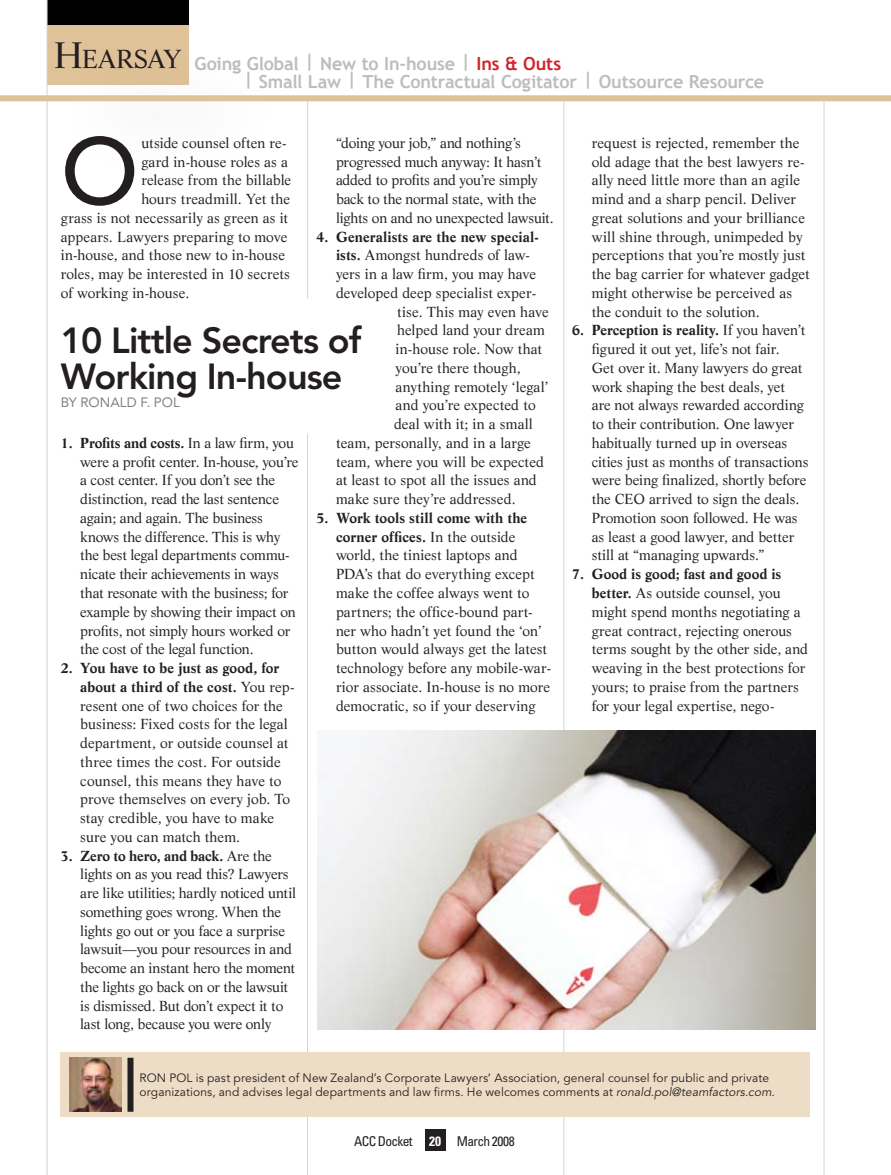
<style>
.page{position:relative;width:891px;height:1175px;background:#fff}
.page>*{position:absolute;margin:0;border:0;box-sizing:border-box;transform-origin:0 0}
.t1{font:500 93.75px "Avenir";color:#231f20}
.t2{font:800 36px/36px "Avenir";letter-spacing:-.025em;color:#231f20}
.t3{font:25.5px "Life";color:#231f20}
.t4{font:700 18px/18px "Trebuchet MS";letter-spacing:-.01em;color:#bcbdbf}
.t5{font:14.25px/18.8px "Life";color:#231f20}
.t6{font:14.25px/18.8px "Life";letter-spacing:-.02em;color:#231f20}
.t7{font:700 14.25px "Life";letter-spacing:.005em;color:#231f20}
.t8{font:condensed 13.5px "Univers";letter-spacing:-.05em;color:#231f20}
.t9{font:13.5px "Avenir";letter-spacing:.005em;color:#808284}
.t10{font:12px/13.5px "Avenir";letter-spacing:.01em;color:#231f20}
.s1{font-size:36px}
.s2{color:#d2232a}
.s3{font-weight:700}
.s4{font-style:italic}
.s5{font-weight:700;color:#fff}
</style>
<div class="page">
<hr style="left:824px;top:101px;width:1px;height:1073px;background:#d1d3d4">
<hr style="left:564px;top:101px;width:1px;height:1073px;background:#d1d3d4">
<hr style="left:307px;top:100px;width:1px;height:198px;background:#d1d3d4">
<hr style="left:307px;top:434px;width:1px;height:740px;background:#d1d3d4">
<div style="left:61px;top:1052px;width:749px;height:65px;background:#eeddc6"></div>
<img style="left:70px;top:1057px;width:52px;height:54px">
<div style="left:127px;top:1057px;width:6px;height:54px;background:#231f20"></div>
<div style="left:47px;top:0;width:142px;height:85px;background:#e0c298"></div>
<div style="left:47px;top:0;width:142px;height:25px;background:#000"></div>
<div style="left:54px;top:38px;width:229px;height:147px;background:#231f20;opacity:.35"></div>
<hr style="left:47px;top:0;width:1px;height:1174px;background:#d1d3d4">
<div style="left:0;top:95px;width:891px;height:6px;background:#e0c298"></div>
<div style="left:425px;top:1129px;width:21px;height:21px;background:#231f20"></div>
<img style="left:317px;top:730px;width:499px;height:299px">
<h3 class="t3" style="left:54px;top:43px;width:112px"><span class="s1">H</span>earsay</h3>
<p class="t4" style="left:243px;top:54px;width:523px;text-indent:-49px">Going Global | New to In-house | <span class="s2">Ins &amp; Outs<br></span>| Small Law | The Contractual Cogitator | Outsource Resource</p>
<h1 class="t1" style="left:61px;top:117px;width:79px">O</h1>
<p class="t5" style="left:141px;top:133px;width:147px">utside counsel often re-</p>
<p class="t6" style="left:336px;top:133px;width:219px">“doing your job,” and nothing’s progressed much anyway: It hasn’t added to profits and you’re simply back to the normal state, with the lights on and no unexpected lawsuit.</p>
<p class="t7" style="left:336px;top:228px;width:204px">Generalists are the new special-</p>
<p class="t5" style="left:336px;top:246px;width:196px"><span class="s3">ists.</span> Amongst hundreds of law-</p>
<p class="t5" style="left:336px;top:264px;width:202px">yers in a law firm, you may have</p>
<p class="t5" style="left:336px;top:283px;width:202px">developed deep specialist exper-</p>
<p class="t5" style="left:397px;top:302px;width:153px">tise. This may even have</p>
<p class="t5" style="left:397px;top:321px;width:149px">helped land your dream</p>
<p class="t5" style="left:396px;top:339px;width:148px">in-house role. Now that</p>
<p class="t5" style="left:396px;top:358px;width:127px">you’re there though,</p>
<p class="t5" style="left:396px;top:377px;width:154px">anything remotely ‘legal’</p>
<p class="t5" style="left:396px;top:396px;width:142px">and you’re expected to</p>
<p class="t5" style="left:394px;top:414px;width:140px">deal with it; in a small</p>
<p class="t5" style="left:336px;top:433px;width:196px">team, personally, and in a large</p>
<p class="t5" style="left:336px;top:452px;width:210px">team, where you will be expected</p>
<p class="t5" style="left:336px;top:471px;width:202px">at least to spot all the issues and</p>
<p class="t5" style="left:336px;top:489px;width:181px">make sure they’re addressed.</p>
<p class="t5" style="left:336px;top:508px;width:217px"><span class="s3">Work tools still come with the corner offices.</span> In the outside world, the tiniest laptops and<br>PDA’s that do everything except make the coffee always went to partners; the office-bound part&shy;ner who hadn’t yet found the ‘on’ button would always get the latest technology before any mobile-war&shy;rior associate. In-house is no more democratic, so if your deserving</p>
<p class="t5" style="left:141px;top:152px;width:148px">gard in-house roles as a</p>
<p class="t5" style="left:141px;top:171px;width:151px">release from the billable</p>
<p class="t5" style="left:141px;top:189px;width:150px">hours treadmill. Yet the</p>
<p class="t5" style="left:61px;top:208px;width:229px">grass is not necessarily as green as it</p>
<p class="t5" style="left:61px;top:227px;width:228px">appears. Lawyers preparing to move</p>
<p class="t5" style="left:61px;top:246px;width:226px">in-house, and those new to in-house</p>
<p class="t5" style="left:61px;top:264px;width:231px">roles, may be interested in 10 secrets</p>
<p class="t5" style="left:61px;top:283px;width:130px">of working in-house.</p>
<p class="t7" style="left:316px;top:228px;width:13px">4.</p>
<h2 class="t2" style="left:61px;top:322px;width:302px">10 Little Secrets of<br>Working In-house</h2>
<p class="t9" style="left:61px;top:394px;width:121px">BY RONALD F. POL</p>
<p class="t5" style="left:80px;top:433px;width:220px"><span class="s3">Profits and costs.</span> In a law firm, you were a profit center. In-house, you’re a cost center. If you don’t see the distinction, read the last sentence again; and again. The business knows the difference. This is why the best legal departments commu&shy;nicate their achievements in ways that resonate with the business; for example by showing their impact on profits, not simply hours worked or the cost of the legal function.</p>
<p class="t5" style="left:80px;top:658px;width:217px"><span class="s3">You have to be just as good, for about a third of the cost.</span> You rep&shy;resent one of two choices for the business: Fixed costs for the legal department, or outside counsel at three times the cost. For outside counsel, this means they have to prove themselves on every job. To stay credible, you have to make sure you can match them.<br><span class="s3">Zero to hero, and back.</span> Are the lights on as you read this? Lawyers are like utilities; hardly noticed until something goes wrong. When the lights go out or you face a surprise lawsuit—you pour resources in and become an instant hero the moment the lights go back on or the lawsuit is dismissed. But don’t expect it to last long, because you were only</p>
<p class="t7" style="left:61px;top:434px;width:13px">1.</p>
<p class="t7" style="left:316px;top:509px;width:13px">5.</p>
<p class="t7" style="left:61px;top:659px;width:13px">2.</p>
<p class="t7" style="left:61px;top:847px;width:13px">3.</p>
<p class="t7" style="left:572px;top:322px;width:13px">6.</p>
<p class="t7" style="left:572px;top:565px;width:13px">7.</p>
<p class="t5" style="left:592px;top:133px;width:220px">request is rejected, remember the old adage that the best lawyers re&shy;ally need little more than an agile mind and a sharp pencil. Deliver great solutions and your brilliance will shine through, unimpeded by perceptions that you’re mostly just the bag carrier for whatever gadget might otherwise be perceived as the conduit to the solution.<br><span class="s3">Perception is reality.</span> If you haven’t figured it out yet, life’s not fair.<br>Get over it. Many lawyers do great work shaping the best deals, yet<br>are not always rewarded according to their contribution. One lawyer habitually turned up in overseas cities just as months of transactions were being finalized, shortly before the CEO arrived to sign the deals.<br>Promotion soon followed. He was as least a good lawyer, and better still at “managing upwards.”</p>
<p class="t5" style="left:592px;top:564px;width:218px"><span class="s3">Good is good; fast and good is better.</span> As outside counsel, you might spend months negotiating a great contract, rejecting onerous terms sought by the other side, and weaving in the best protections for yours; to praise from the partners for your legal expertise, nego-</p>
<p class="t10" style="left:140px;top:1071px;width:637px">Ron Pol is past president of N ew Zealand’s Corporate Lawyers’ Association, general counsel for public and private organizations, and advises legal departments and law firms. He welcomes comments at <span class="s4">ronald.pol@teamfactors.com.</span></p>
<p class="t8" style="left:354px;top:1132px;width:162px">ACC Docket <span class="s5">20</span> March 2008</p>
</div>
